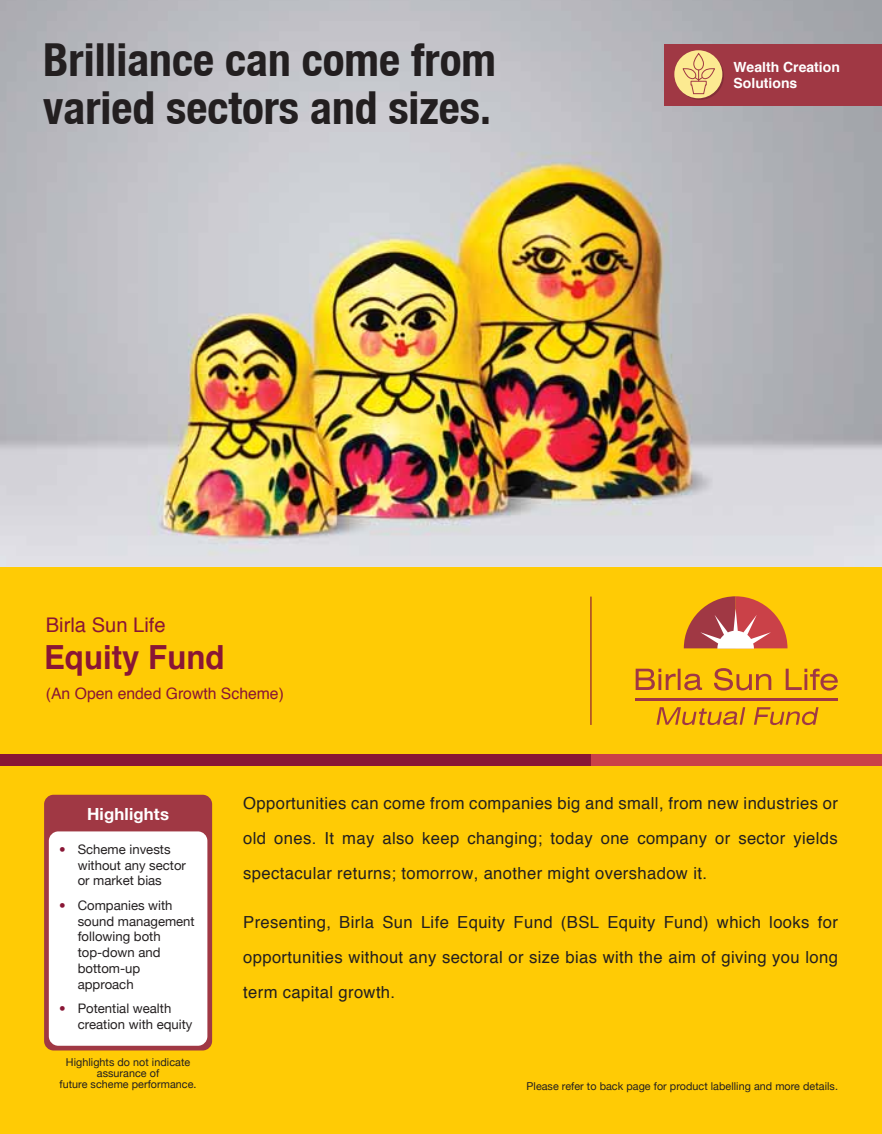
<style>
.page{position:relative;width:882px;height:1134px;background:#fff}
.page>*{position:absolute;margin:0;border:0;box-sizing:border-box;transform-origin:0 0}
.t1{font:700 condensed 45.5px "Helvetica Neue";color:#231f20}
.t2{font:700 33.25px "Helvetica";color:#891635;scale:.94 1}
.t3{font:20.12px "Helvetica";color:#891635}
.t4{font:700 16.8px "Helvetica Neue";letter-spacing:.01em;color:#fff}
.t5{font:16.62px/35px "Helvetica";letter-spacing:.02em;color:#231f20;text-align:justify}
.t6{font:15.75px "Helvetica";color:#891635}
.t7{font:700 14px "Helvetica";color:#fff}
.t8{font:13.12px/15.8px "Helvetica Neue";color:#231f20}
.t9{font:10.85px/10.8px "Helvetica Neue";letter-spacing:.005em;color:#231f20;text-align:center}
.s1{color:#891635}
</style>
<div class="page">
<img style="left:0;top:0;width:882px;height:568px">
<div style="left:0;top:568px;width:882px;height:566px;background:#ffcb05"></div>
<div style="left:44px;top:795px;width:168px;height:256px;background:#a03844;border-radius:9px"></div>
<div style="left:49px;top:831px;width:158px;height:215px;background:#fff;border-radius:9px"></div>
<svg style="left:636px;top:668px;width:202px;height:23px"></svg>
<svg style="left:656px;top:707px;width:163px;height:18px"></svg>
<svg style="left:684px;top:596px;width:104px;height:53px"></svg>
<hr style="left:635px;top:698px;width:203px;height:3px;background:#a03844">
<div style="left:0;top:754px;width:604px;height:12px;background:#891635"></div>
<div style="left:591px;top:754px;width:291px;height:12px;background:#ca4148"></div>
<hr style="left:590px;top:597px;width:2px;height:128px;background:#891635">
<div style="left:665px;top:44px;width:217px;height:62px;background:#a03844"></div>
<svg style="left:676px;top:52px;width:48px;height:48px"></svg>
<div style="left:674px;top:50px;width:48px;height:48px;background:#fcea91;border-radius:50%"></div>
<svg style="left:682px;top:53px;width:33px;height:42px"></svg>
<h1 class="t1" style="left:43px;top:33px;width:454px">Brilliance can come from</h1>
<h1 class="t1" style="left:43px;top:80px;width:449px">varied sectors and sizes.</h1>
<p class="t3" style="left:46px;top:609px;width:121px">Birla Sun Life</p>
<h2 class="t2" style="left:44px;top:631px;width:194px">Equity Fund</h2>
<p class="t6" style="left:46px;top:682px;width:240px">(An Open ended Growth Scheme)</p>
<p class="t7" style="left:734px;top:55px;width:108px">Wealth Creation</p>
<p class="t7" style="left:734px;top:72px;width:65px">Solutions</p>
<p class="t4" style="left:87px;top:804px;width:83px">Highlights</p>
<p class="t5" style="left:243px;top:786px;width:596px">Opportunities can come from companies big and small, from new industries or old ones. It may also keep changing; today one company or sector yields spectacular returns; tomorrow, another might overshadow it.</p>
<p class="t5" style="left:243px;top:905px;width:596px">Presenting, Birla Sun Life Equity Fund (BSL Equity Fund) which looks for opportunities without any sectoral or size bias with the aim of giving you long term capital growth.</p>
<p class="t8" style="left:78px;top:841px;width:110px;text-indent:-19px"><span class="s1">•</span> Scheme invests without any sector or market bias</p>
<p class="t8" style="left:78px;top:897px;width:118px;text-indent:-19px"><span class="s1">•</span> Companies with sound management following both top-down and bottom-up approach</p>
<p class="t8" style="left:78px;top:1000px;width:116px;text-indent:-19px"><span class="s1">•</span> Potential wealth creation with equity</p>
<p class="t9" style="left:60px;top:1056px;width:139px">Highlights do not indicate assurance of<br>future scheme performance.</p>
<p class="t9" style="left:527px;top:1080px;width:313px">Please refer to back page for product labelling and more details.</p>
</div>
